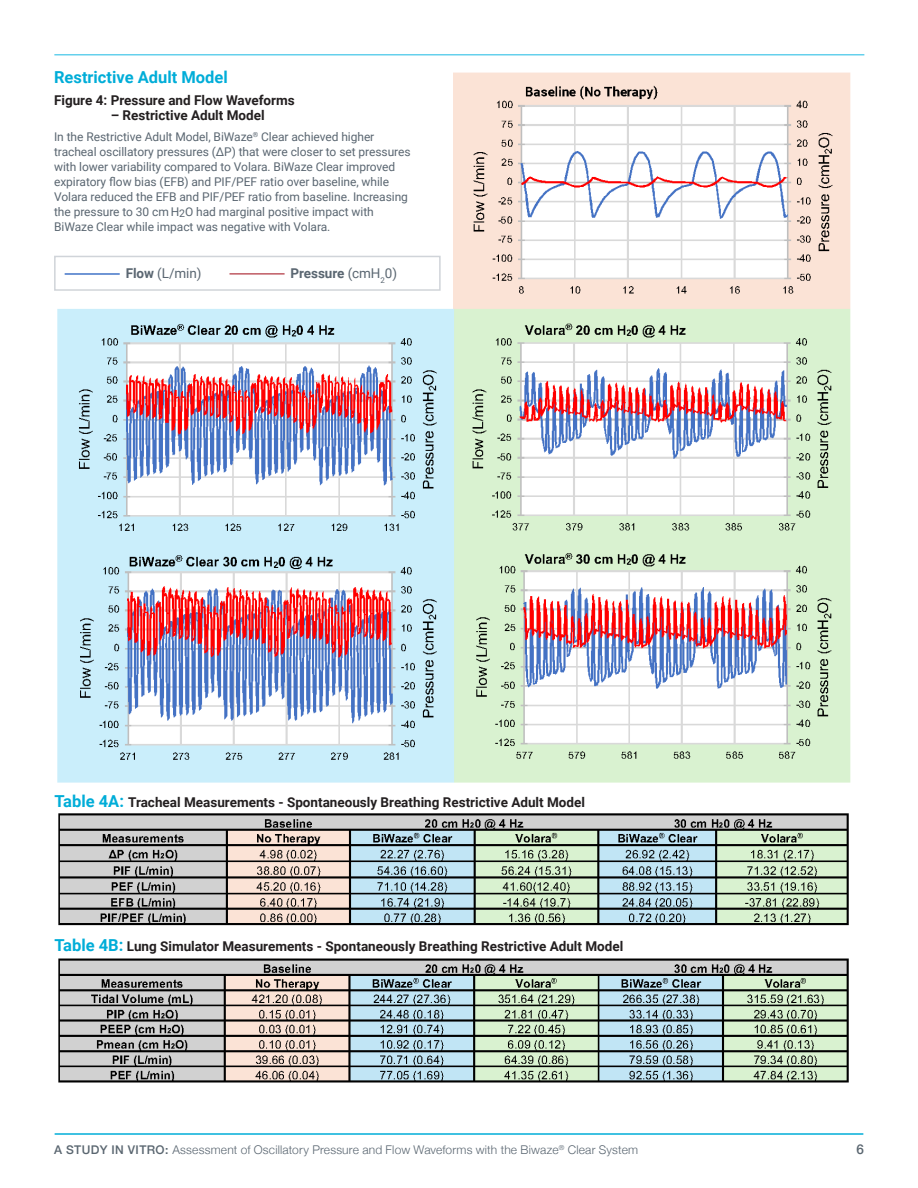
<style>
.page{position:relative;width:918px;height:1188px;background:#fff}
.page>*{position:absolute;margin:0;border:0;box-sizing:border-box;transform-origin:0 0}
.Chart_Headings_1{font:700 16.5px "Roboto";color:#00add8}
.Chart_Headings_1-2{font:700 13.5px "Roboto";color:#231f20}
.Body-9_12{font:700 13.5px "Roboto";letter-spacing:-.005em;color:#5a6671}
.Body-9_12-2{font:13.5px "Roboto";color:#5a6671}
.t1{font:500 13.5px "Helvetica Neue";color:#5a6670}
.Body-9_12-3{font:12px/15px "Roboto";letter-spacing:-.005em;color:#5a6671}
.t2{font:300 12px "Helvetica Neue";letter-spacing:.015em;color:#5a6671}
.s1{font-weight:700}
.s2{font-weight:400}
.s3{font-size:16.5px;color:#00add8}
.s4{font-weight:500;color:#5a6670}
</style>
<div class="page">
<hr style="left:55px;top:1133px;width:808px;height:2px;background:#00add8">
<img style="left:54px;top:54px;width:811px;height:1029px">
<hr style="left:54px;top:54px;width:810px;height:2px;background:#65d0ec">
<hr style="left:65px;top:273px;width:55px;height:2px;background:#4174c7">
<hr style="left:230px;top:273px;width:55px;height:2px;background:#bf5a62">
<div style="left:54px;top:256px;width:387px;height:35px;border:2px solid #d0d4d9"></div>
<p class="Chart_Headings_1" style="left:54px;top:66px;width:175px">Restrictive Adult Model</p>
<p class="Chart_Headings_1-2" style="left:54px;top:91px;width:242px">Figure 4: Pressure and Flow Waveforms</p>
<p class="Chart_Headings_1-2" style="left:111px;top:106px;width:156px">– Restrictive Adult Model</p>
<p class="Body-9_12-3" style="left:54px;top:129px;width:358px">In the Restrictive Adult Model, BiWaze<sup>®</sup> Clear achieved higher tracheal oscillatory pressures (ΔP) that were closer to set pressures with lower variability compared to Volara. BiWaze Clear improved expiratory flow bias (EFB) and PIF/PEF ratio over baseline, while Volara reduced the EFB and PIF/PEF ratio from baseline. Increasing the pressure to 30 cm H<sub>2</sub>O had marginal positive impact with BiWaze Clear while impact was negative with Volara.</p>
<p class="Body-9_12-2" style="left:126px;top:264px;width:77px"><span class="s1">Flow</span> (L/min)</p>
<p class="Body-9_12" style="left:291px;top:264px;width:108px">Pressure <span class="s2">(cmH</span><sub>2</sub><span class="s2">0)</span></p>
<p class="Chart_Headings_1-2" style="left:54px;top:792px;width:532px"><span class="s3">Table 4A:</span> Tracheal Measurements - Spontaneously Breathing Restrictive Adult Model</p>
<p class="Chart_Headings_1-2" style="left:54px;top:937px;width:571px"><span class="s3">Table 4B:</span> Lung Simulator Measurements - Spontaneously Breathing Restrictive Adult Model</p>
<p class="t2" style="left:54px;top:1140px;width:586px"><span class="s4">A STUDY IN VITRO:</span> Assessment of Oscillatory Pressure and Flow Waveforms with the Biwaze<sup>®</sup> Clear System</p>
<p class="t1" style="left:856px;top:1139px;width:9px">6</p>
</div>
